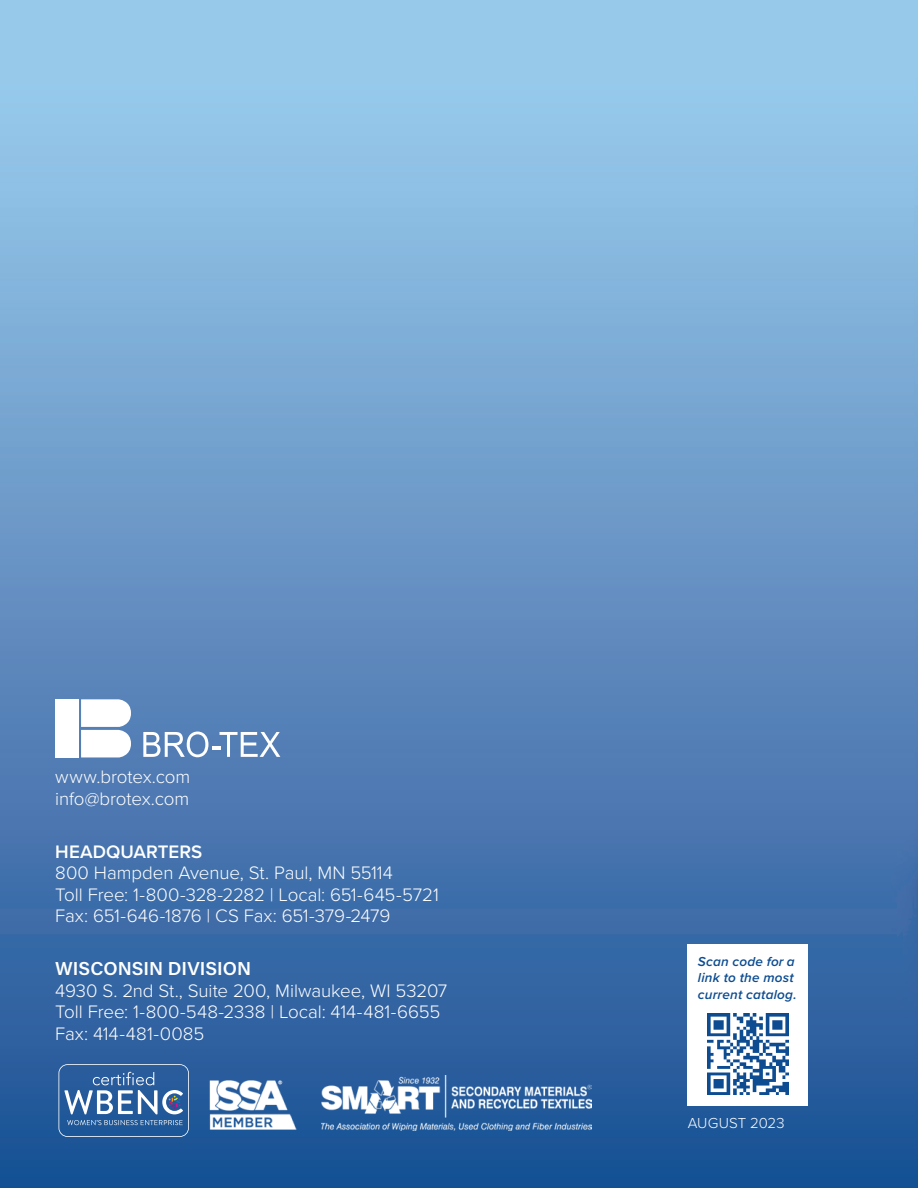
<style>
.page{position:relative;width:918px;height:1188px;background:#fff}
.page>*{position:absolute;margin:0;border:0;box-sizing:border-box;transform-origin:0 0}
.TOC{font:300 18.75px "Proxima Nova";letter-spacing:-.005em;color:#fff}
.TOC-2{font:600 18.75px "Acumin Pro";color:#fff}
.TOC-3{font:600 18.75px "Proxima Nova";color:#fff}
.t1{font:300 15px "Proxima Nova";color:#fff}
.TOC-4{font:italic 600 13.5px/16.5px "Proxima Nova";letter-spacing:.02em;color:#0d4c91}
</style>
<div class="page">
<img style="left:0;top:0;width:918px;height:1188px">
<div style="left:55px;top:699px;width:23px;height:58px;background:#fff"></div>
<svg style="left:81px;top:699px;width:50px;height:58px"></svg>
<svg style="left:143px;top:732px;width:137px;height:25px"></svg>
<div style="left:688px;top:944px;width:120px;height:162px;background:#fff"></div>
<img style="left:707px;top:1013px;width:81px;height:81px">
<img style="left:322px;top:1075px;width:269px;height:55px">
<img style="left:208px;top:1078px;width:91px;height:53px">
<svg style="left:59px;top:1064px;width:130px;height:73px;background:#4975ab"></svg>
<p class="TOC" style="left:55px;top:763px;width:136px">www.brotex.com</p>
<p class="TOC" style="left:55px;top:784px;width:135px">info@brotex.com</p>
<p class="TOC-3" style="left:55px;top:837px;width:149px">HEADQUARTERS</p>
<p class="TOC" style="left:55px;top:859px;width:339px">800 Hampden Avenue, St. Paul, MN 55114</p>
<p class="TOC" style="left:55px;top:880px;width:385px">Toll Free: 1-800-328-2282 | Local: 651-645-5721</p>
<p class="TOC" style="left:55px;top:902px;width:337px">Fax: 651-646-1876 | CS Fax: 651-379-2479</p>
<p class="TOC-2" style="left:55px;top:955px;width:197px">WISCONSIN DIVISION</p>
<p class="TOC" style="left:55px;top:976px;width:394px">4930 S. 2nd St., Suite 200, Milwaukee, WI 53207</p>
<p class="TOC" style="left:55px;top:998px;width:387px">Toll Free: 1-800-548-2338 | Local: 414-481-6655</p>
<p class="TOC" style="left:55px;top:1019px;width:151px">Fax: 414-481-0085</p>
<p class="TOC-4" style="left:698px;top:952px;width:100px">Scan code for a link to the most current catalog.</p>
<p class="t1" style="left:688px;top:1111px;width:98px">AUGUST 2023</p>
</div>
